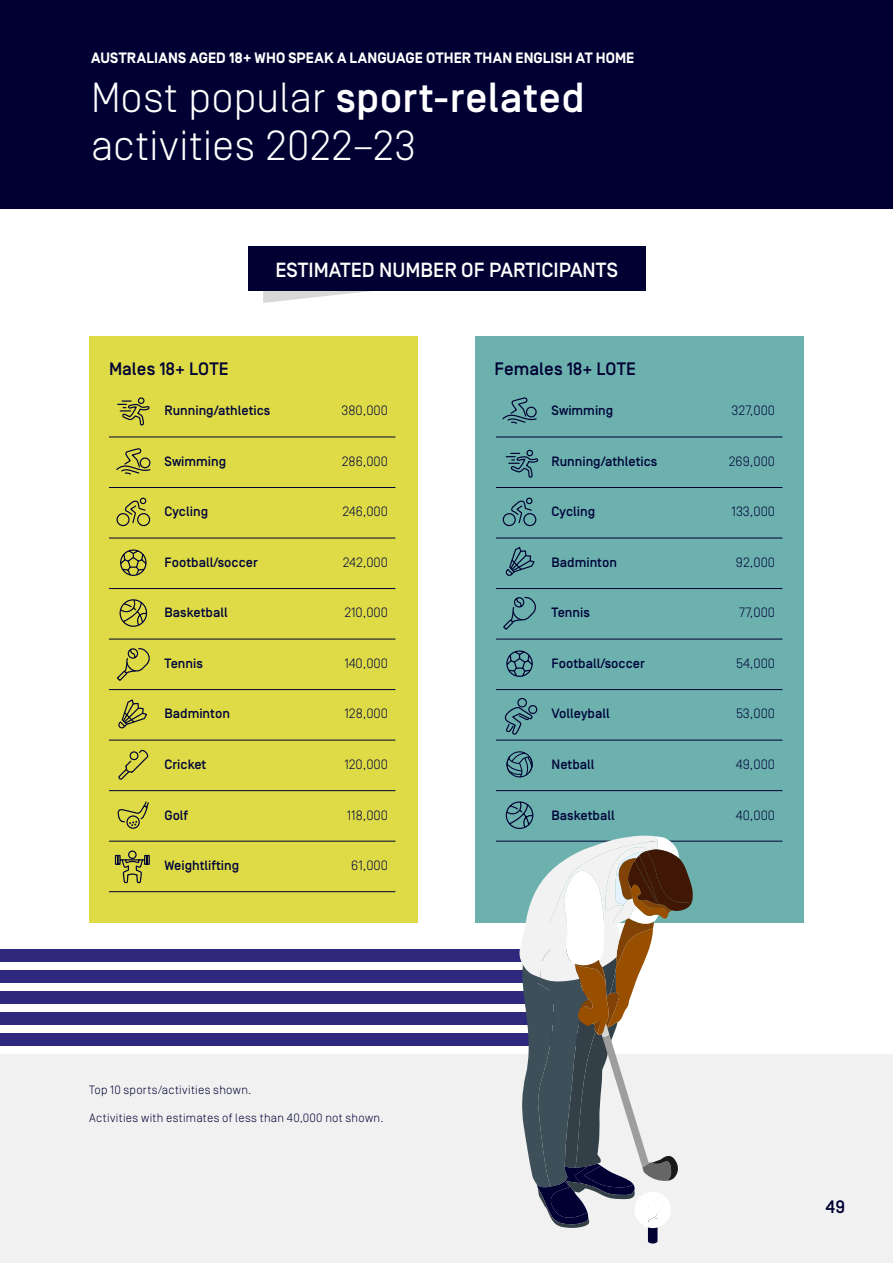
<style>
.page{position:relative;width:893px;height:1263px;background:#fff}
.page>*{position:absolute;margin:0;border:0;box-sizing:border-box;transform-origin:0 0}
.t1{font:300 42px/48px "Simplon Norm";letter-spacing:.01em;color:#fff}
.t2{font:500 20.4px "Simplon Norm";color:#fff}
.t3{font:500 18px "Simplon Norm";letter-spacing:.01em;color:#003}
.t4{font:700 15px "Simplon Norm";letter-spacing:.01em;color:#fff}
.t5{font:500 13.5px "Simplon Norm";color:#00043a}
.t6{font:300 13.5px "Simplon Norm";color:#00043a}
.t7{font:300 12px "Simplon Norm";letter-spacing:.025em;color:#003}
.s1{font-weight:500}
</style>
<div class="page">
<div style="left:0;top:949px;width:587px;height:13px;background:#2e297d"></div>
<div style="left:0;top:991px;width:587px;height:13px;background:#2e297d"></div>
<div style="left:0;top:970px;width:587px;height:13px;background:#2e297d"></div>
<div style="left:0;top:1012px;width:587px;height:13px;background:#2e297d"></div>
<div style="left:0;top:1033px;width:578px;height:12px;background:#2e297d"></div>
<div style="left:89px;top:336px;width:329px;height:587px;background:#dedb47"></div>
<div style="left:475px;top:336px;width:329px;height:587px;background:#6cb1ad"></div>
<hr style="left:109px;top:437px;width:286px;height:1px;background:#003">
<hr style="left:109px;top:487px;width:286px;height:1px;background:#003">
<hr style="left:109px;top:538px;width:286px;height:1px;background:#003">
<hr style="left:109px;top:588px;width:286px;height:1px;background:#003">
<hr style="left:109px;top:639px;width:286px;height:1px;background:#003">
<hr style="left:109px;top:689px;width:286px;height:1px;background:#003">
<hr style="left:109px;top:740px;width:286px;height:1px;background:#003">
<hr style="left:109px;top:790px;width:286px;height:1px;background:#003">
<hr style="left:109px;top:841px;width:286px;height:1px;background:#003">
<hr style="left:109px;top:891px;width:286px;height:1px;background:#003">
<hr style="left:496px;top:437px;width:286px;height:1px;background:#003">
<hr style="left:496px;top:487px;width:286px;height:1px;background:#003">
<hr style="left:496px;top:538px;width:286px;height:1px;background:#003">
<hr style="left:496px;top:588px;width:286px;height:1px;background:#003">
<hr style="left:496px;top:639px;width:286px;height:1px;background:#003">
<hr style="left:496px;top:689px;width:286px;height:1px;background:#003">
<hr style="left:496px;top:740px;width:286px;height:1px;background:#003">
<hr style="left:496px;top:790px;width:286px;height:1px;background:#003">
<hr style="left:496px;top:841px;width:286px;height:1px;background:#003">
<svg style="left:119px;top:599px;width:29px;height:28px"></svg>
<svg style="left:116px;top:497px;width:35px;height:30px"></svg>
<svg style="left:502px;top:449px;width:37px;height:78px"></svg>
<svg style="left:120px;top:549px;width:27px;height:27px"></svg>
<svg style="left:506px;top:650px;width:27px;height:27px"></svg>
<svg style="left:117px;top:648px;width:33px;height:33px"></svg>
<svg style="left:503px;top:596px;width:33px;height:34px"></svg>
<svg style="left:118px;top:749px;width:31px;height:31px"></svg>
<svg style="left:117px;top:801px;width:32px;height:28px"></svg>
<svg style="left:115px;top:397px;width:36px;height:78px"></svg>
<svg style="left:502px;top:397px;width:35px;height:27px"></svg>
<svg style="left:118px;top:699px;width:29px;height:30px"></svg>
<svg style="left:505px;top:547px;width:30px;height:29px"></svg>
<svg style="left:114px;top:850px;width:36px;height:43px"></svg>
<div style="left:0;top:1054px;width:893px;height:209px;background:#f1f1f2"></div>
<div style="left:0;top:0;width:893px;height:208px;background:#003"></div>
<svg style="left:505px;top:801px;width:188px;height:442px"></svg>
<svg style="left:263px;top:290px;width:241px;height:13px"></svg>
<div style="left:248px;top:246px;width:397px;height:44px;background:#003"></div>
<svg style="left:506px;top:751px;width:27px;height:27px"></svg>
<svg style="left:504px;top:698px;width:34px;height:37px"></svg>
<p class="t4" style="left:91px;top:50px;width:545px">AUSTRALIANS AGED 18+ WHO SPEAK A LANGUAGE OTHER THAN ENGLISH AT HOME</p>
<h1 class="t1" style="left:91px;top:74px;width:495px">Most popular <span class="s1">sport-related </span>activities 2022–23</h1>
<h2 class="t2" style="left:275px;top:259px;width:344px">ESTIMATED NUMBER OF PARTICIPANTS</h2>
<h3 class="t3" style="left:109px;top:359px;width:121px">Males 18+ LOTE</h3>
<h3 class="t3" style="left:495px;top:359px;width:143px">Females 18+ LOTE</h3>
<p class="t5" style="left:165px;top:403px;width:107px">Running/athletics</p>
<p class="t6" style="left:342px;top:403px;width:48px">380,000</p>
<p class="t5" style="left:165px;top:454px;width:63px">Swimming</p>
<p class="t6" style="left:342px;top:454px;width:48px">286,000</p>
<p class="t5" style="left:165px;top:505px;width:45px">Cycling</p>
<p class="t6" style="left:342px;top:505px;width:47px">246,000</p>
<p class="t5" style="left:165px;top:555px;width:95px">Football/soccer</p>
<p class="t6" style="left:343px;top:555px;width:47px">242,000</p>
<p class="t5" style="left:165px;top:606px;width:65px">Basketball</p>
<p class="t6" style="left:344px;top:606px;width:45px">210,000</p>
<p class="t5" style="left:165px;top:656px;width:40px">Tennis</p>
<p class="t6" style="left:344px;top:656px;width:45px">140,000</p>
<p class="t5" style="left:165px;top:707px;width:67px">Badminton</p>
<p class="t6" style="left:344px;top:707px;width:45px">128,000</p>
<p class="t5" style="left:165px;top:757px;width:43px">Cricket</p>
<p class="t6" style="left:344px;top:757px;width:45px">120,000</p>
<p class="t5" style="left:165px;top:808px;width:25px">Golf</p>
<p class="t6" style="left:347px;top:808px;width:43px">118,000</p>
<p class="t5" style="left:165px;top:858px;width:76px">Weightlifting</p>
<p class="t6" style="left:351px;top:858px;width:38px">61,000</p>
<p class="t5" style="left:552px;top:403px;width:63px">Swimming</p>
<p class="t6" style="left:732px;top:403px;width:45px">327,000</p>
<p class="t5" style="left:552px;top:454px;width:107px">Running/athletics</p>
<p class="t6" style="left:729px;top:454px;width:48px">269,000</p>
<p class="t5" style="left:552px;top:505px;width:45px">Cycling</p>
<p class="t6" style="left:732px;top:505px;width:45px">133,000</p>
<p class="t5" style="left:552px;top:555px;width:67px">Badminton</p>
<p class="t6" style="left:736px;top:555px;width:41px">92,000</p>
<p class="t5" style="left:552px;top:606px;width:40px">Tennis</p>
<p class="t6" style="left:739px;top:606px;width:38px">77,000</p>
<p class="t5" style="left:552px;top:656px;width:95px">Football/soccer</p>
<p class="t6" style="left:736px;top:656px;width:40px">54,000</p>
<p class="t5" style="left:552px;top:707px;width:60px">Volleyball</p>
<p class="t6" style="left:736px;top:707px;width:41px">53,000</p>
<p class="t5" style="left:552px;top:757px;width:44px">Netball</p>
<p class="t6" style="left:736px;top:757px;width:41px">49,000</p>
<p class="t5" style="left:552px;top:808px;width:65px">Basketball</p>
<p class="t6" style="left:736px;top:808px;width:41px">40,000</p>
<p class="t7" style="left:89px;top:1083px;width:164px">Top 10 sports/activities shown.</p>
<p class="t7" style="left:89px;top:1111px;width:296px">Activities with estimates of less than 40,000 not shown.</p>
<h3 class="t3" style="left:826px;top:1197px;width:21px">49</h3>
</div>
